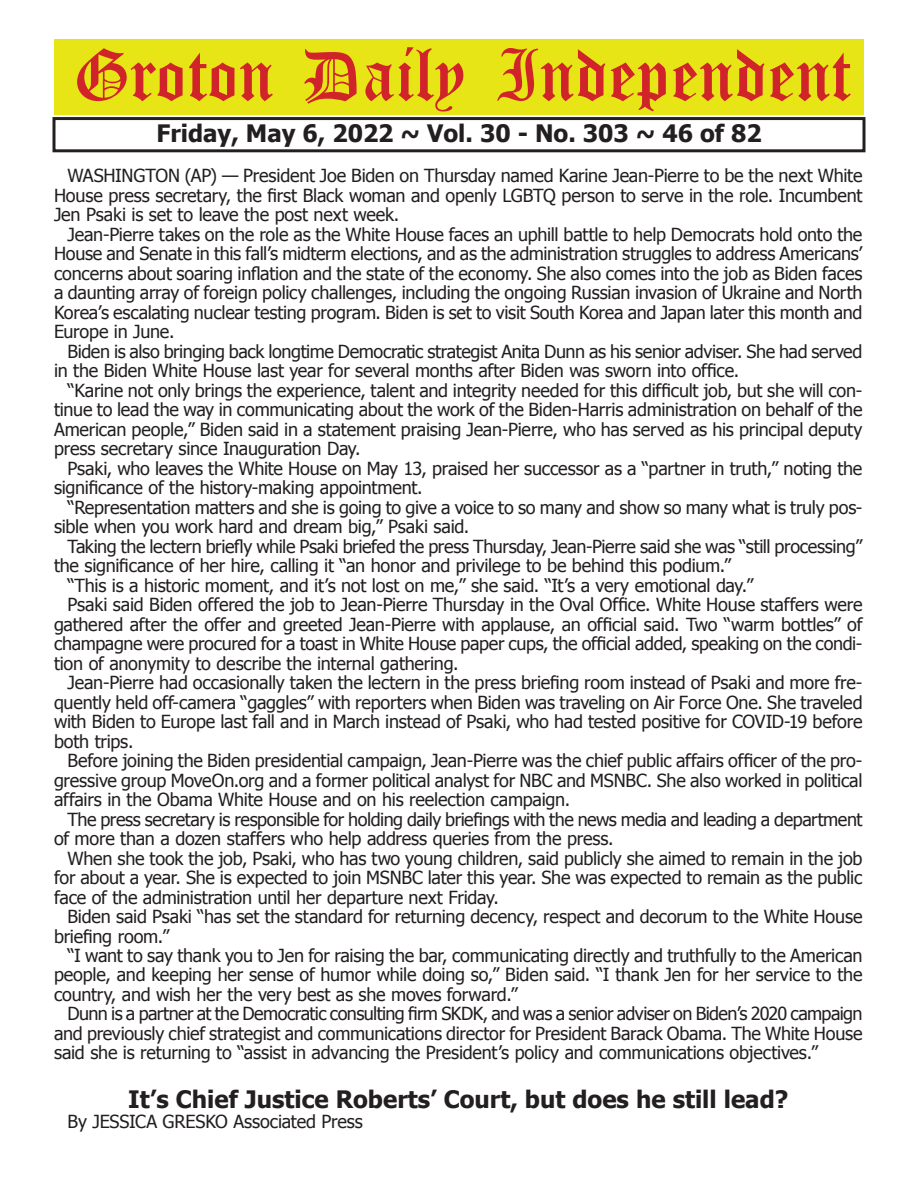
<style>
.page{position:relative;width:918px;height:1188px;background:#fff}
.page>*{position:absolute;margin:0;border:0;box-sizing:border-box;transform-origin:0 0}
.t1{font:54px "Old English Five";color:#d1232a}
.t2{font:700 24px "Tahoma";color:#231f20}
.t3{font:18px/19.5px "Tahoma";letter-spacing:-.015em;color:#231f20;text-align:justify}
</style>
<div class="page">
<div style="left:52px;top:117px;width:814px;height:35px;border:3px solid #231f20"></div>
<div style="left:54px;top:40px;width:810px;height:75px;background:#e7e515"></div>
<h1 class="t1" style="left:73px;top:50px;width:779px">Groton Daily Independent</h1>
<h2 class="t2" style="left:156px;top:116px;width:607px">Friday, May 6, 2022 ~ Vol. 30 - No. 303 ~ 46 of 82</h2>
<p class="t3" style="left:54px;top:165px;width:810px;text-indent:14px">WASHINGTON (AP) — President Joe Biden on Thursday named Karine Jean-Pierre to be the next White House press secretary, the first Black woman and openly LGBTQ person to serve in the role. Incumbent Jen Psaki is set to leave the post next week.</p>
<p class="t3" style="left:54px;top:224px;width:810px;text-indent:14px">Jean-Pierre takes on the role as the White House faces an uphill battle to help Democrats hold onto the House and Senate in this fall’s midterm elections, and as the administration struggles to address Americans’ concerns about soaring inflation and the state of the economy. She also comes into the job as Biden faces a daunting array of foreign policy challenges, including the ongoing Russian invasion of Ukraine and North Korea’s escalating nuclear testing program. Biden is set to visit South Korea and Japan later this month and Europe in June.</p>
<p class="t3" style="left:54px;top:341px;width:810px;text-indent:14px">Biden is also bringing back longtime Democratic strategist Anita Dunn as his senior adviser. She had served in the Biden White House last year for several months after Biden was sworn into office.</p>
<p class="t3" style="left:54px;top:380px;width:810px;text-indent:14px">“Karine not only brings the experience, talent and integrity needed for this difficult job, but she will con&shy;tinue to lead the way in communicating about the work of the Biden-Harris administration on behalf of the American people,” Biden said in a statement praising Jean-Pierre, who has served as his principal deputy press secretary since Inauguration Day.</p>
<p class="t3" style="left:54px;top:458px;width:810px;text-indent:14px">Psaki, who leaves the White House on May 13, praised her successor as a “partner in truth,” noting the significance of the history-making appointment.</p>
<p class="t3" style="left:54px;top:497px;width:810px;text-indent:14px">“Representation matters and she is going to give a voice to so many and show so many what is truly pos&shy;sible when you work hard and dream big,” Psaki said.</p>
<p class="t3" style="left:68px;top:536px;width:796px">Taking the lectern briefly while Psaki briefed the press Thursday, Jean-Pierre said she was “still processing”</p>
<p class="t3" style="left:54px;top:555px;width:679px">the significance of her hire, calling it “an honor and privilege to be behind this podium.”</p>
<p class="t3" style="left:68px;top:575px;width:687px">“This is a historic moment, and it’s not lost on me,” she said. “It’s a very emotional day.”</p>
<p class="t3" style="left:68px;top:594px;width:796px">Psaki said Biden offered the job to Jean-Pierre Thursday in the Oval Office. White House staffers were</p>
<p class="t3" style="left:54px;top:613px;width:810px">gathered after the offer and greeted Jean-Pierre with applause, an official said. Two “warm bottles” of</p>
<p class="t3" style="left:54px;top:633px;width:810px">champagne were procured for a toast in White House paper cups, the official added, speaking on the condi-</p>
<p class="t3" style="left:54px;top:652px;width:406px">tion of anonymity to describe the internal gathering.</p>
<p class="t3" style="left:68px;top:672px;width:796px">Jean-Pierre had occasionally taken the lectern in the press briefing room instead of Psaki and more fre-</p>
<p class="t3" style="left:54px;top:691px;width:810px">quently held off-camera “gaggles” with reporters when Biden was traveling on Air Force One. She traveled</p>
<p class="t3" style="left:54px;top:711px;width:810px">with Biden to Europe last fall and in March instead of Psaki, who had tested positive for COVID-19 before</p>
<p class="t3" style="left:54px;top:730px;width:81px">both trips.</p>
<p class="t3" style="left:68px;top:750px;width:796px">Before joining the Biden presidential campaign, Jean-Pierre was the chief public affairs officer of the pro-</p>
<p class="t3" style="left:54px;top:769px;width:810px">gressive group MoveOn.org and a former political analyst for NBC and MSNBC. She also worked in political</p>
<p class="t3" style="left:54px;top:789px;width:518px">affairs in the Obama White House and on his reelection campaign.</p>
<p class="t3" style="left:68px;top:808px;width:796px">The press secretary is responsible for holding daily briefings with the news media and leading a department</p>
<p class="t3" style="left:54px;top:828px;width:561px">of more than a dozen staffers who help address queries from the press.</p>
<p class="t3" style="left:68px;top:847px;width:797px">When she took the job, Psaki, who has two young children, said publicly she aimed to remain in the job</p>
<p class="t3" style="left:54px;top:867px;width:810px">for about a year. She is expected to join MSNBC later this year. She was expected to remain as the public</p>
<p class="t3" style="left:54px;top:886px;width:446px">face of the administration until her departure next Friday.</p>
<p class="t3" style="left:68px;top:906px;width:796px">Biden said Psaki “has set the standard for returning decency, respect and decorum to the White House</p>
<p class="t3" style="left:54px;top:925px;width:117px">briefing room.”</p>
<p class="t3" style="left:68px;top:945px;width:797px">“I want to say thank you to Jen for raising the bar, communicating directly and truthfully to the American</p>
<p class="t3" style="left:54px;top:964px;width:810px">people, and keeping her sense of humor while doing so,” Biden said. “I thank Jen for her service to the</p>
<p class="t3" style="left:54px;top:984px;width:465px">country, and wish her the very best as she moves forward.”</p>
<p class="t3" style="left:68px;top:1003px;width:796px">Dunn is a partner at the Democratic consulting firm SKDK, and was a senior adviser on Biden’s 2020 campaign</p>
<p class="t3" style="left:54px;top:1023px;width:810px">and previously chief strategist and communications director for President Barack Obama. The White House</p>
<p class="t3" style="left:54px;top:1042px;width:766px">said she is returning to “assist in advancing the President’s policy and communications objectives.”</p>
<h2 class="t2" style="left:128px;top:1082px;width:662px">It’s Chief Justice Roberts’ Court, but does he still lead?</h2>
<p class="t3" style="left:68px;top:1110px;width:297px">By JESSICA GRESKO Associated Press</p>
</div>
